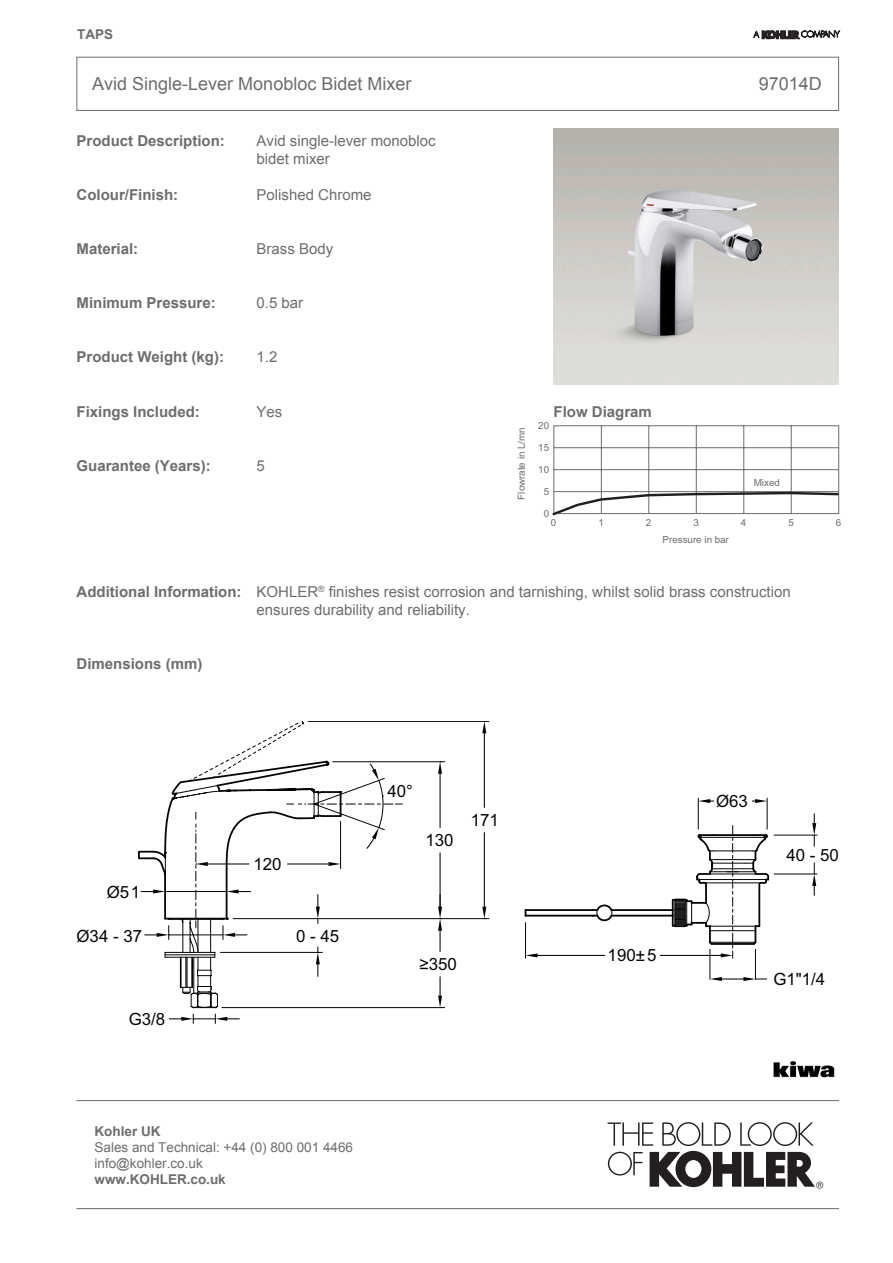
<style>
.page{position:relative;width:893px;height:1263px;background:#fff}
.page>*{position:absolute;margin:0;border:0;box-sizing:border-box;transform-origin:0 0}
.t1{font:18px "Arial";color:#6c6d70}
.t2{font:16.95px "Arial";color:#050504}
.t3{font:15px/18px "Arial";color:#6c6d70}
.Sub-header{font:700 15px "Arial";color:#6c6d70}
.t4{font:13.5px "Arial";color:#6c6d70}
.Sub-header-2{font:700 13.5px "Arial";color:#6c6d70}
.t5{font:9.75px "Arial";color:#6c6d70}
</style>
<div class="page">
<div style="left:76px;top:57px;width:763px;height:54px;border:1px solid #6c6d70"></div>
<svg style="left:754px;top:31px;width:86px;height:8px"></svg>
<img style="left:554px;top:129px;width:285px;height:255px">
<svg style="left:552px;top:425px;width:288px;height:91px"></svg>
<svg style="left:608px;top:1122px;width:215px;height:66px"></svg>
<hr style="left:76px;top:1208px;width:763px;height:1px;background:#6c6d70">
<hr style="left:76px;top:1100px;width:763px;height:1px;background:#6c6d70">
<hr style="left:440px;top:774px;width:1px;height:53px;background:#050504">
<hr style="left:440px;top:853px;width:1px;height:54px;background:#050504">
<hr style="left:333px;top:761px;width:112px;height:1px;background:#050504">
<svg style="left:438px;top:761px;width:4px;height:13px"></svg>
<hr style="left:222px;top:1007px;width:223px;height:1px;background:#050504">
<svg style="left:438px;top:977px;width:4px;height:30px"></svg>
<svg style="left:438px;top:895px;width:4px;height:56px"></svg>
<hr style="left:484px;top:832px;width:1px;height:75px;background:#050504">
<hr style="left:484px;top:733px;width:1px;height:74px;background:#050504">
<hr style="left:233px;top:918px;width:256px;height:1px;background:#050504">
<hr style="left:308px;top:721px;width:181px;height:1px;background:#050504">
<svg style="left:482px;top:721px;width:4px;height:12px"></svg>
<svg style="left:482px;top:907px;width:4px;height:12px"></svg>
<svg style="left:169px;top:1014px;width:70px;height:9px"></svg>
<svg style="left:138px;top:721px;width:264px;height:287px"></svg>
<hr style="left:536px;top:955px;width:69px;height:1px;background:#050504">
<hr style="left:525px;top:923px;width:1px;height:35px;background:#050504">
<svg style="left:526px;top:953px;width:11px;height:4px"></svg>
<hr style="left:710px;top:949px;width:1px;height:30px;background:#050504">
<hr style="left:755px;top:949px;width:1px;height:30px;background:#050504">
<svg style="left:710px;top:977px;width:57px;height:4px"></svg>
<hr style="left:525px;top:915px;width:68px;height:1px;background:#050504">
<hr style="left:525px;top:909px;width:68px;height:2px;background:#050504">
<hr style="left:774px;top:874px;width:43px;height:1px;background:#050504">
<hr style="left:774px;top:835px;width:43px;height:1px;background:#050504">
<svg style="left:812px;top:814px;width:4px;height:32px"></svg>
<svg style="left:812px;top:863px;width:4px;height:32px"></svg>
<hr style="left:698px;top:798px;width:1px;height:31px;background:#050504">
<hr style="left:767px;top:798px;width:1px;height:31px;background:#050504">
<svg style="left:752px;top:799px;width:15px;height:4px"></svg>
<svg style="left:698px;top:799px;width:16px;height:4px"></svg>
<svg style="left:593px;top:825px;width:177px;height:133px"></svg>
<img style="left:773px;top:1061px;width:62px;height:17px">
<p class="Sub-header-2" style="left:77px;top:25px;width:38px">TAPS</p>
<p class="t1" style="left:92px;top:72px;width:321px">Avid Single-Lever Monobloc Bidet Mixer</p>
<p class="Sub-header" style="left:76px;top:131px;width:150px">Product Description:</p>
<p class="t3" style="left:256px;top:132px;width:181px">Avid single-lever monobloc bidet mixer</p>
<p class="Sub-header" style="left:76px;top:185px;width:103px">Colour/Finish:</p>
<p class="t3" style="left:256px;top:186px;width:117px">Polished Chrome</p>
<p class="Sub-header" style="left:76px;top:239px;width:63px">Material:</p>
<p class="t3" style="left:256px;top:240px;width:78px">Brass Body</p>
<p class="Sub-header" style="left:76px;top:293px;width:141px">Minimum Pressure:</p>
<p class="t3" style="left:256px;top:294px;width:48px">0.5 bar</p>
<p class="Sub-header" style="left:76px;top:347px;width:149px">Product Weight (kg):</p>
<p class="t3" style="left:256px;top:348px;width:22px">1.2</p>
<p class="Sub-header" style="left:77px;top:401px;width:125px">Fixings Included:</p>
<p class="t3" style="left:257px;top:402px;width:27px">Yes</p>
<p class="Sub-header" style="left:76px;top:456px;width:136px">Guarantee (Years):</p>
<p class="t3" style="left:256px;top:457px;width:10px">5</p>
<p class="t1" style="left:759px;top:72px;width:65px">97014D</p>
<p class="t5" style="left:515px;top:499px;width:74px;rotate:-90deg">Flowrate in L/mn</p>
<p class="Sub-header" style="left:553px;top:402px;width:100px">Flow Diagram</p>
<p class="t5" style="left:538px;top:419px;width:12px">20</p>
<p class="t5" style="left:538px;top:441px;width:12px">15</p>
<p class="t5" style="left:538px;top:463px;width:12px">10</p>
<p class="t5" style="left:544px;top:485px;width:7px">5</p>
<p class="t5" style="left:544px;top:507px;width:7px">0</p>
<p class="t5" style="left:754px;top:476px;width:28px">Mixed</p>
<p class="t5" style="left:551px;top:516px;width:7px">0</p>
<p class="t5" style="left:598px;top:516px;width:7px">1</p>
<p class="t5" style="left:646px;top:516px;width:7px">2</p>
<p class="t5" style="left:693px;top:516px;width:7px">3</p>
<p class="t5" style="left:741px;top:516px;width:7px">4</p>
<p class="t5" style="left:788px;top:516px;width:7px">5</p>
<p class="t5" style="left:836px;top:516px;width:7px">6</p>
<p class="t5" style="left:663px;top:534px;width:68px">Pressure in bar</p>
<p class="Sub-header" style="left:76px;top:582px;width:166px">Additional Information:</p>
<p class="t3" style="left:256px;top:583px;width:536px">KOHLER<sup>®</sup> finishes resist corrosion and tarnishing, whilst solid brass construction ensures durability and reliability.</p>
<p class="Sub-header" style="left:76px;top:654px;width:127px">Dimensions (mm)</p>
<p class="t2" style="left:107px;top:881px;width:35px">Ø51</p>
<p class="t2" style="left:76px;top:924px;width:67px">Ø34 - 37</p>
<p class="t2" style="left:129px;top:1008px;width:38px">G3/8</p>
<p class="t2" style="left:254px;top:853px;width:30px">120</p>
<p class="t2" style="left:296px;top:924px;width:45px">0 - 45</p>
<p class="t2" style="left:387px;top:780px;width:27px">40°</p>
<p class="t2" style="left:425px;top:829px;width:30px">130</p>
<p class="t2" style="left:471px;top:809px;width:30px">171</p>
<p class="t2" style="left:420px;top:953px;width:39px">≥350</p>
<p class="Sub-header-2" style="left:94px;top:1122px;width:68px">Kohler UK</p>
<p class="t4" style="left:94px;top:1138px;width:260px">Sales and Technical: +44 (0) 800 001 4466</p>
<p class="t4" style="left:94px;top:1154px;width:110px">info@kohler.co.uk</p>
<p class="Sub-header-2" style="left:94px;top:1170px;width:133px">www.KOHLER.co.uk</p>
<p class="t2" style="left:608px;top:944px;width:51px">190±5</p>
<p class="t2" style="left:716px;top:790px;width:33px">Ø63</p>
<p class="t2" style="left:786px;top:844px;width:54px">40 - 50</p>
<p class="t2" style="left:773px;top:968px;width:53px">G1"1/4</p>
</div>
